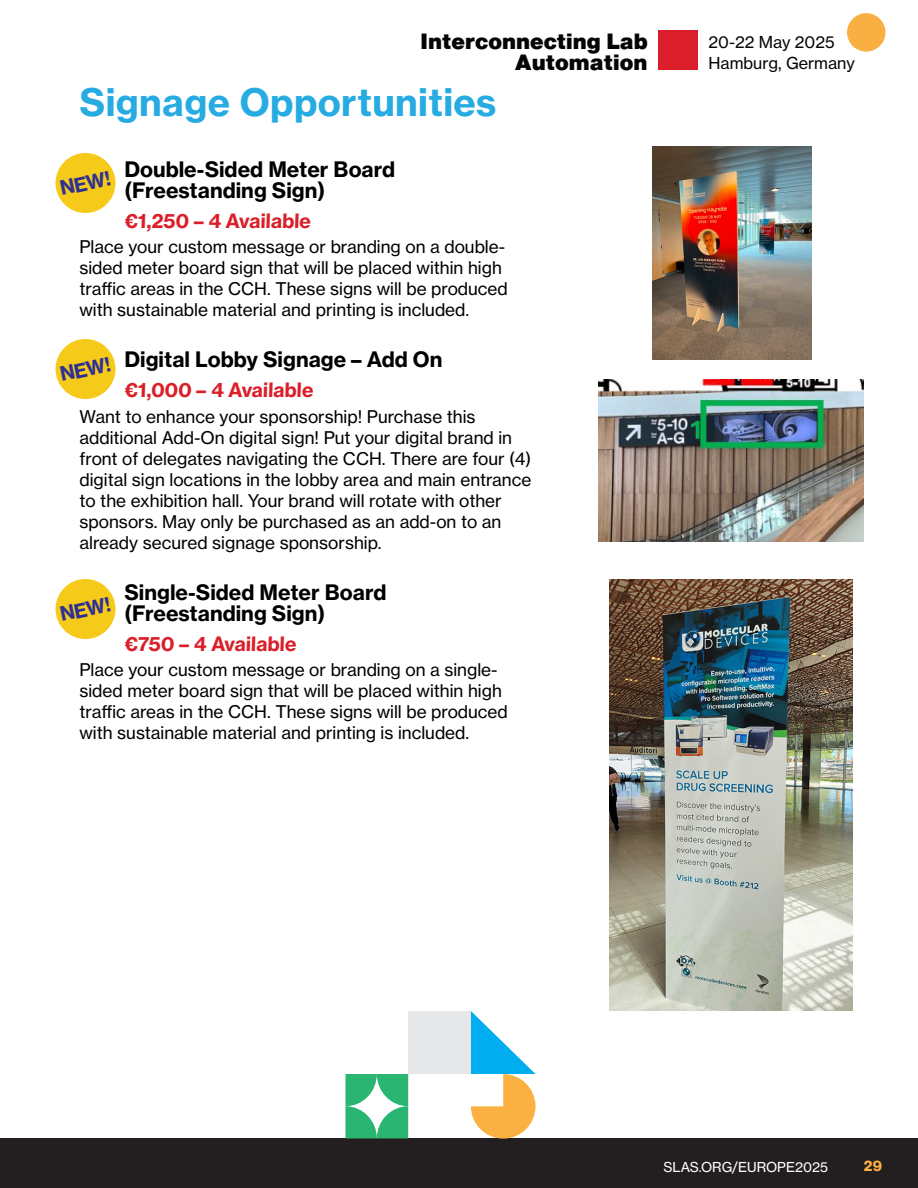
<style>
.page{position:relative;width:918px;height:1188px;background:#fff}
.page>*{position:absolute;margin:0;border:0;box-sizing:border-box;transform-origin:0 0}
.t1{font:37.5px "N Haas Grotesk TX Pro 75 Bd";letter-spacing:.01em;color:#26abe2}
.t2{font:900 21.75px/21.1px "Helvetica Now Text";color:#050504;text-align:right}
.t3{font:21px/21px "N Haas Grotesk TX Pro 75 Bd";color:#000}
.t4{font:19.5px "N Haas Grotesk TX Pro 75 Bd";color:#da1f2a}
.t5{font:19.5px "N Haas Grotesk TX Pro 75 Bd";color:#2e3092}
.t6{font:17.25px/21px "N Haas Grotesk TX Pro 55 Rg";color:#000}
.t7{font:16.2px/21px "N Haas Grotesk TX Pro 55 Rg";color:#050504}
.t8{font:15px "N Haas Grotesk DS Pro 75 Bd";color:#fbb042}
.t9{font:13.5px "N Haas Grotesk TX Pro 55 Rg";color:#fff}
</style>
<div class="page">
<div style="left:0;top:1138px;width:918px;height:50px;background:#231f20"></div>
<div style="left:658px;top:30px;width:40px;height:40px;background:#da1f2a"></div>
<div style="left:847px;top:13px;width:38px;height:39px;background:#faaf42;border-radius:50%"></div>
<svg style="left:471px;top:1011px;width:64px;height:128px"></svg>
<svg style="left:345px;top:1074px;width:63px;height:64px"></svg>
<div style="left:408px;top:1011px;width:63px;height:63px;background:#e6e7e9"></div>
<div style="left:56px;top:153px;width:60px;height:60px;background:#f6ca19;border-radius:50%"></div>
<div style="left:56px;top:339px;width:60px;height:60px;background:#f6ca19;border-radius:50%"></div>
<div style="left:56px;top:579px;width:60px;height:60px;background:#f6ca19;border-radius:50%"></div>
<img style="left:610px;top:579px;width:243px;height:432px">
<img style="left:653px;top:147px;width:159px;height:213px">
<img style="left:599px;top:380px;width:265px;height:162px">
<p class="t2" style="left:421px;top:30px;width:229px">Interconnecting Lab<br>Automation</p>
<p class="t1" style="left:80px;top:79px;width:418px">Signage Opportunities</p>
<p class="t3" style="left:124px;top:159px;width:272px">Double-Sided Meter Board (Freestanding Sign)</p>
<p class="t4" style="left:124px;top:208px;width:189px">€1,250 – 4 Available</p>
<p class="t6" style="left:80px;top:237px;width:430px">Place your custom message or branding on a double&shy;sided meter board sign that will be placed within high traffic areas in the CCH. These signs will be produced with sustainable material and printing is included.</p>
<p class="t3" style="left:124px;top:349px;width:319px">Digital Lobby Signage – Add On</p>
<p class="t4" style="left:124px;top:378px;width:191px">€1,000 – 4 Available</p>
<p class="t6" style="left:80px;top:406px;width:453px">Want to enhance your sponsorship! Purchase this additional Add-On digital sign! Put your digital brand in front of delegates navigating the CCH. There are four (4) digital sign locations in the lobby area and main entrance to the exhibition hall. Your brand will rotate with other sponsors. May only be purchased as an add-on to an already secured signage sponsorship.</p>
<p class="t3" style="left:124px;top:582px;width:264px">Single-Sided Meter Board (Freestanding Sign)</p>
<p class="t4" style="left:124px;top:631px;width:174px">€750 – 4 Available</p>
<p class="t6" style="left:80px;top:660px;width:430px">Place your custom message or branding on a single&shy;sided meter board sign that will be placed within high traffic areas in the CCH. These signs will be produced with sustainable material and printing is included.</p>
<p class="t5" style="left:58px;top:176px;width:53px;rotate:-12deg">NEW!</p>
<p class="t5" style="left:58px;top:362px;width:53px;rotate:-12deg">NEW!</p>
<p class="t5" style="left:58px;top:602px;width:53px;rotate:-12deg">NEW!</p>
<p class="t7" style="left:709px;top:31px;width:148px">20-22 May 2025<br>Hamburg, Germany</p>
<p class="t9" style="left:664px;top:1158px;width:166px">SLAS.ORG/EUROPE2025</p>
<p class="t8" style="left:864px;top:1157px;width:20px">29</p>
</div>
